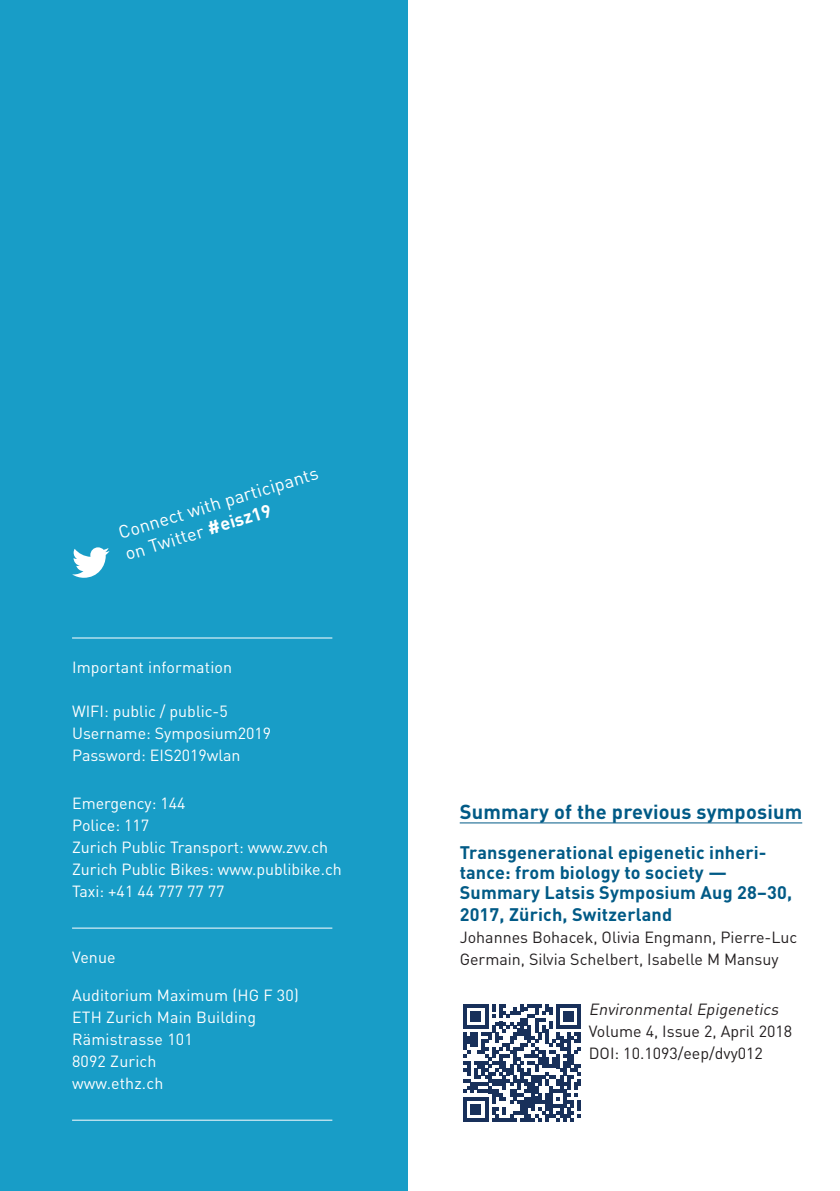
<style>
.page{position:relative;width:840px;height:1191px;background:#fff}
.page>*{position:absolute;margin:0;border:0;box-sizing:border-box;transform-origin:0 0}
.t1{font:700 20px "DIN Pro";letter-spacing:.01em;color:#015a86}
.t2{font:700 18px/20px "DIN Pro";letter-spacing:.01em;color:#015a86}
.t3{font:18px "DIN Pro";color:#fff}
.t4{font:16px "DIN Pro";color:#fff}
.t5{font:16px/22px "DIN Pro";color:#231f20}
.t6{font:italic 16px "DIN Pro";color:#231f20}
.s1{font-weight:700}
</style>
<div class="page">
<div style="left:0;top:0;width:408px;height:1191px;background:#189dc7"></div>
<hr style="left:72px;top:637px;width:260px;height:1px;background:#fff">
<hr style="left:72px;top:927px;width:260px;height:1px;background:#fff">
<hr style="left:72px;top:1119px;width:260px;height:1px;background:#fff">
<hr style="left:459px;top:822px;width:342px;height:1px;background:#015a86">
<svg style="left:463px;top:1004px;width:118px;height:117px"></svg>
<svg style="left:72px;top:547px;width:37px;height:31px"></svg>
<p class="t3" style="left:115px;top:519px;width:209px;rotate:-17deg">Connect with participants</p>
<p class="t3" style="left:121px;top:540px;width:153px;rotate:-17deg">on Twitter <span class="s1">#eisz19</span></p>
<p class="t4" style="left:72px;top:654px;width:161px">Important information</p>
<p class="t4" style="left:72px;top:698px;width:157px">WIFI: public / public-5</p>
<p class="t4" style="left:72px;top:720px;width:200px">Username: Symposium2019</p>
<p class="t4" style="left:72px;top:742px;width:170px">Password: EIS2019wlan</p>
<p class="t4" style="left:72px;top:790px;width:115px">Emergency: 144</p>
<p class="t4" style="left:72px;top:812px;width:79px">Police: 117</p>
<p class="t4" style="left:72px;top:834px;width:257px">Zurich Public Transport: www.zvv.ch</p>
<p class="t4" style="left:72px;top:856px;width:271px">Zurich Public Bikes: www.publibike.ch</p>
<p class="t4" style="left:72px;top:878px;width:154px">Taxi: +41 44 777 77 77</p>
<p class="t4" style="left:72px;top:944px;width:45px">Venue</p>
<p class="t4" style="left:72px;top:982px;width:228px">Auditorium Maximum (HG F 30)</p>
<p class="t4" style="left:72px;top:1004px;width:185px">ETH Zurich Main Building</p>
<p class="t4" style="left:72px;top:1026px;width:122px">Rämistrasse 101</p>
<p class="t4" style="left:72px;top:1048px;width:86px">8092 Zurich</p>
<p class="t4" style="left:72px;top:1070px;width:93px">www.ethz.ch</p>
<p class="t1" style="left:459px;top:795px;width:344px">Summary of the previous symposium</p>
<p class="t2" style="left:459px;top:840px;width:308px">Transgenerational epigenetic inheri&shy;tance: from biology to society —</p>
<p class="t2" style="left:459px;top:879px;width:333px;line-height:22px">Summary Latsis Symposium Aug 28–30,<br>2017, Zürich, Switzerland</p>
<p class="t5" style="left:459px;top:924px;width:339px">Johannes Bohacek, Olivia Engmann, Pierre-Luc<br>Germain, Silvia Schelbert, Isabelle M Mansuy</p>
<p class="t6" style="left:588px;top:996px;width:195px">EnvironmentalEpigenetics</p>
<p class="t5" style="left:588px;top:1018px;width:205px">Volume 4, Issue 2, April 2018</p>
<p class="t5" style="left:588px;top:1040px;width:175px">DOI: 10.1093/eep/dvy012</p>
</div>
